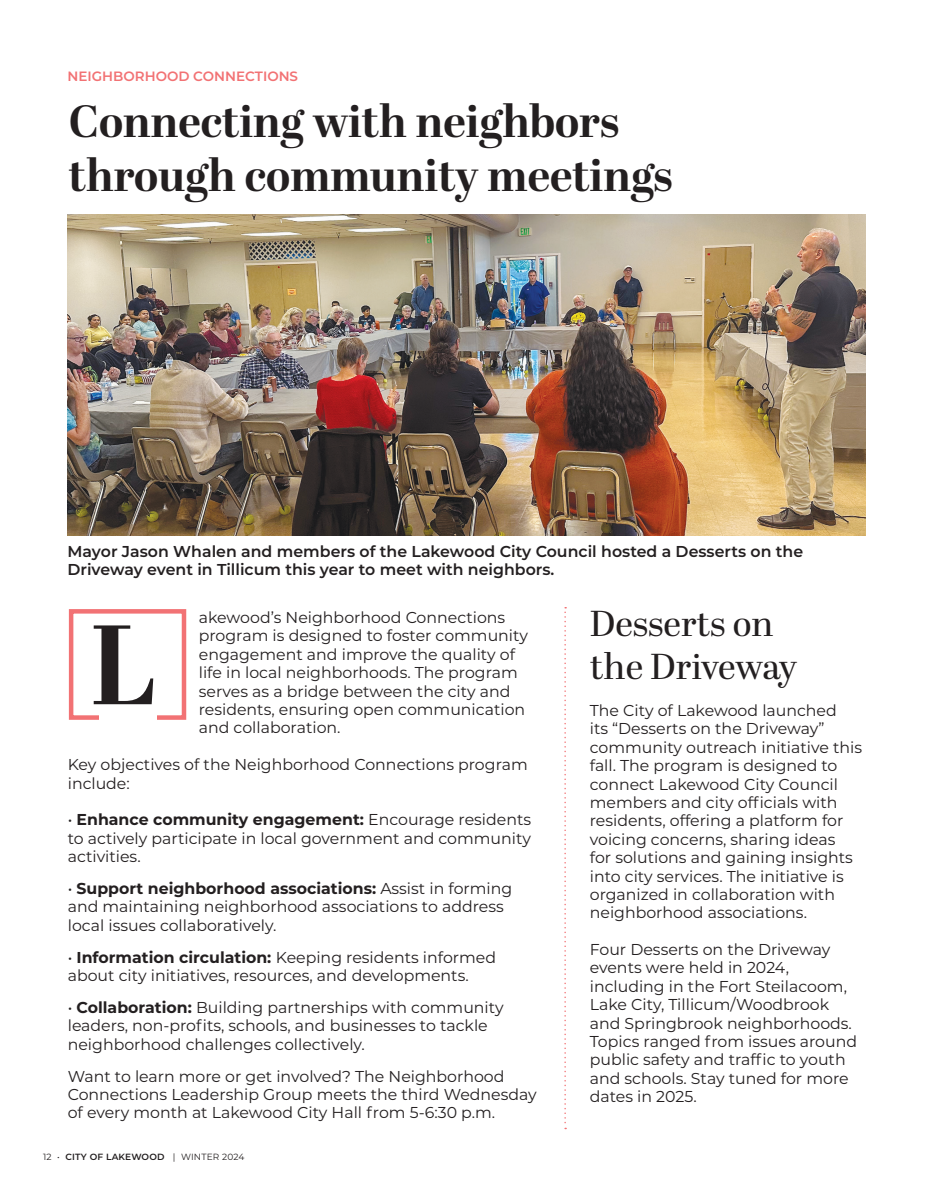
<style>
.page{position:relative;width:932px;height:1202px;background:#fff}
.page>*{position:absolute;margin:0;border:0;box-sizing:border-box;transform-origin:0 0}
.t1{font:700 112.5px "Abril Display";color:#231f20}
.Headline{font:700 45px/54px "Abril Display";color:#231f20}
.Headline-2{font:36px/43.2px "Abril Display";color:#231f20}
.t2{font:15.75px/18.3px "Montserrat";color:#231f20}
.Cutline{font:600 15.75px/18.3px "Montserrat";color:#231f20}
.t3{font:600 13.5px "Montserrat";color:#f27274}
.t4{font:9px "Montserrat";letter-spacing:.015em;color:#231f20}
.s1{font-weight:700}
.s2{font-weight:600}
</style>
<div class="page">
<div style="left:69px;top:609px;width:117px;height:111px;border:4px solid #f27274"></div>
<img style="left:68px;top:214px;width:797px;height:322px">
<div style="left:99px;top:706px;width:57px;height:21px;background:#fff"></div>
<svg style="left:564px;top:607px;width:2px;height:522px"></svg>
<p class="t3" style="left:68px;top:66px;width:232px">NEIGHBORHOOD CONNECTIONS</p>
<p class="Headline" style="left:69px;top:97px;width:605px">Connecting with neighbors through community meetings</p>
<p class="Cutline" style="left:68px;top:541px;width:737px">Mayor Jason Whalen and members of the Lakewood City Council hosted a Desserts on the<br>Driveway event in Tillicum this year to meet with neighbors.</p>
<p class="Headline-2" style="left:590px;top:604px;width:209px">Desserts on the Driveway</p>
<p class="t2" style="left:590px;top:701px;width:274px">The City of Lakewood launched<br>its “Desserts on the Driveway” community outreach initiative this fall. The program is designed to connect Lakewood City Council members and city officials with residents, offering a platform for voicing concerns, sharing ideas<br>for solutions and gaining insights into city services. The initiative is organized in collaboration with neighborhood associations.</p>
<p class="t2" style="left:590px;top:939px;width:269px">Four Desserts on the Driveway events were held in 2024, including in the Fort Steilacoom,<br>Lake City, Tillicum/Woodbrook and Springbrook neighborhoods.<br>Topics ranged from issues around public safety and traffic to youth and schools. Stay tuned for more dates in 2025.</p>
<p class="t2" style="left:199px;top:607px;width:331px">akewood’s Neighborhood Connections program is designed to foster community engagement and improve the quality of life in local neighborhoods. The program serves as a bridge between the city and residents, ensuring open communication and collaboration.</p>
<p class="t1" style="left:90px;top:587px;width:68px">L</p>
<p class="t2" style="left:68px;top:755px;width:461px">Key objectives of the Neighborhood Connections program include:</p>
<p class="t2" style="left:68px;top:810px;width:465px;text-align:justify">• <span class="s1">Enhance community engagement:</span> Encourage residents to actively participate in local government and community activities.</p>
<p class="t2" style="left:68px;top:878px;width:446px">• <span class="s1">Support neighborhood associations:</span> Assist in forming and maintaining neighborhood associations to address local issues collaboratively.</p>
<p class="t2" style="left:68px;top:947px;width:430px">• <span class="s1">Information circulation:</span> Keeping residents informed about city initiatives, resources, and developments.</p>
<p class="t2" style="left:68px;top:997px;width:437px">• <span class="s1">Collaboration:</span> Building partnerships with community leaders, non-profits, schools, and businesses to tackle neighborhood challenges collectively.</p>
<p class="t2" style="left:68px;top:1066px;width:470px">Want to learn more or get involved? The Neighborhood<br>Connections Leadership Group meets the third Wednesday of every month at Lakewood City Hall from 5-6:30 p.m.</p>
<p class="t4" style="left:43px;top:1151px;width:203px">12 • <span class="s2">CITY OF LAKEWOOD</span> | WINTER 2024</p>
</div>
